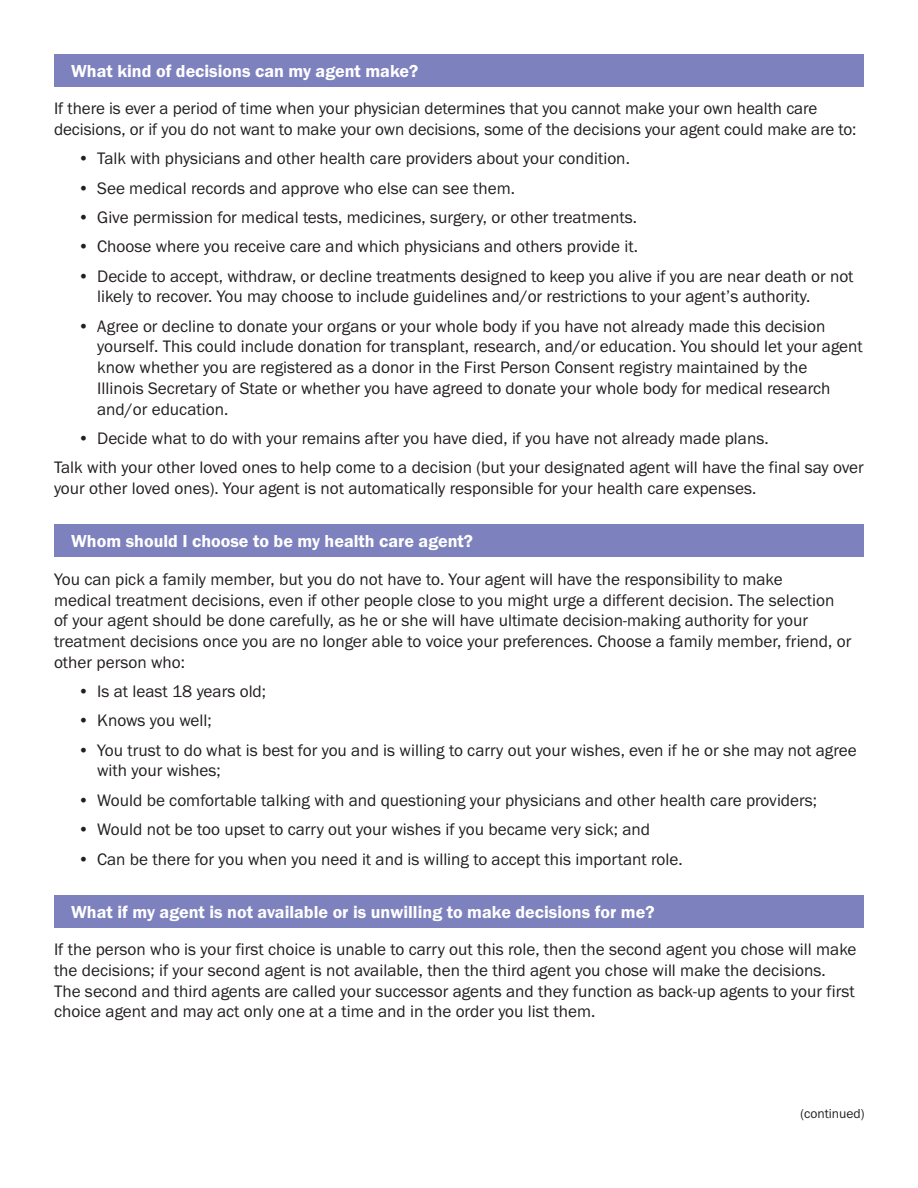
<style>
.page{position:relative;width:918px;height:1188px;background:#fff}
.page>*{position:absolute;margin:0;border:0;box-sizing:border-box;transform-origin:0 0}
.t1{font:600 18px "Franklin Got ITC";color:#fff}
.t2{font:17.25px/20.7px "Franklin Got ITC";color:#231f20}
.t3{font:13.5px "Franklin Got ITC";color:#231f20}
</style>
<div class="page">
<div style="left:54px;top:54px;width:810px;height:32px;background:#7d81be"></div>
<div style="left:54px;top:525px;width:810px;height:32px;background:#7d81be"></div>
<div style="left:54px;top:895px;width:810px;height:32px;background:#7d81be"></div>
<p class="t1" style="left:71px;top:61px;width:349px">What kind of decisions can my agent make?</p>
<p class="t2" style="left:54px;top:99px;width:804px">If there is ever a period of time when your physician determines that you cannot make your own health care decisions, or if you do not want to make your own decisions, some of the decisions your agent could make are to:</p>
<p class="t2" style="left:78px;top:149px;width:554px">• Talk with physicians and other health care providers about your condition.</p>
<p class="t2" style="left:78px;top:178px;width:439px">• See medical records and approve who else can see them.</p>
<p class="t2" style="left:78px;top:207px;width:561px">• Give permission for medical tests, medicines, surgery, or other treatments.</p>
<p class="t2" style="left:78px;top:237px;width:562px">• Choose where you receive care and which physicians and others provide it.</p>
<p class="t2" style="left:97px;top:266px;width:758px;text-indent:-20px">• Decide to accept, withdraw, or decline treatments designed to keep you alive if you are near death or not likely to recover. You may choose to include guidelines and/or restrictions to your agent’s authority.</p>
<p class="t2" style="left:97px;top:316px;width:767px;text-indent:-20px">• Agree or decline to donate your organs or your whole body if you have not already made this decision yourself. This could include donation for transplant, research, and/or education. You should let your agent know whether you are registered as a donor in the First Person Consent registry maintained by the<br>Illinois Secretary of State or whether you have agreed to donate your whole body for medical research and/or education.</p>
<p class="t2" style="left:78px;top:428px;width:692px">• Decide what to do with your remains after you have died, if you have not already made plans.</p>
<p class="t2" style="left:54px;top:457px;width:811px">Talk with your other loved ones to help come to a decision (but your designated agent will have the final say over your other loved ones). Your agent is not automatically responsible for your health care expenses.</p>
<p class="t1" style="left:71px;top:531px;width:403px">Whom should I choose to be my health care agent?</p>
<p class="t2" style="left:54px;top:569px;width:799px">You can pick a family member, but you do not have to. Your agent will have the responsibility to make<br>medical treatment decisions, even if other people close to you might urge a different decision. The selection of your agent should be done carefully, as he or she will have ultimate decision-making authority for your treatment decisions once you are no longer able to voice your preferences. Choose a family member, friend, or other person who:</p>
<p class="t2" style="left:78px;top:681px;width:190px">• Is at least 18 years old;</p>
<p class="t2" style="left:78px;top:711px;width:136px">• Knows you well;</p>
<p class="t2" style="left:97px;top:740px;width:761px;text-indent:-20px">• You trust to do what is best for you and is willing to carry out your wishes, even if he or she may not agree with your wishes;</p>
<p class="t2" style="left:78px;top:790px;width:741px">• Would be comfortable talking with and questioning your physicians and other health care providers;</p>
<p class="t2" style="left:78px;top:819px;width:574px">• Would not be too upset to carry out your wishes if you became very sick; and</p>
<p class="t2" style="left:78px;top:849px;width:607px">• Can be there for you when you need it and is willing to accept this important role.</p>
<p class="t1" style="left:71px;top:901px;width:585px">What if my agent is not available or is unwilling to make decisions for me?</p>
<p class="t2" style="left:54px;top:939px;width:804px">If the person who is your first choice is unable to carry out this role, then the second agent you chose will make the decisions; if your second agent is not available, then the third agent you chose will make the decisions.<br>The second and third agents are called your successor agents and they function as back-up agents to your first choice agent and may act only one at a time and in the order you list them.</p>
<p class="t3" style="left:800px;top:1106px;width:66px">(continued)</p>
</div>
